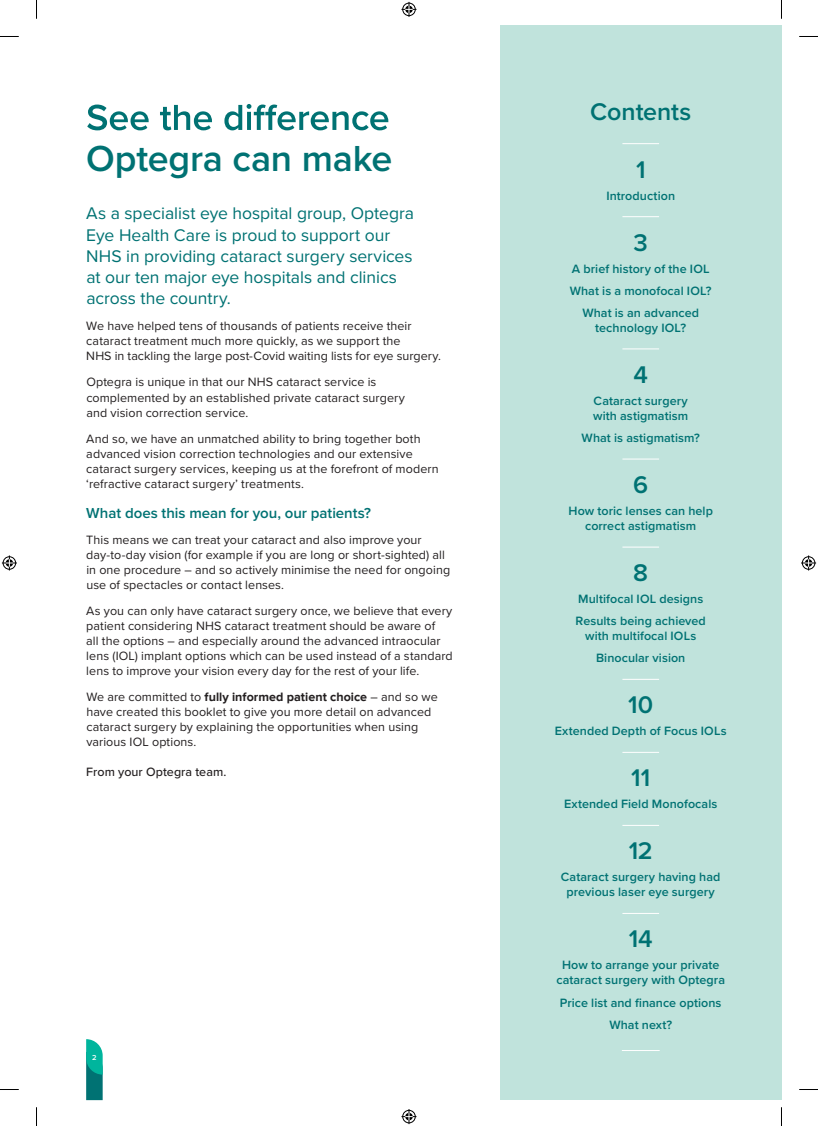
<style>
.page{position:relative;width:818px;height:1126px;background:#fff}
.page>*{position:absolute;margin:0;border:0;box-sizing:border-box;transform-origin:0 0}
.t1{font:600 37.5px "Proxima Nova";letter-spacing:-.01em;color:#007273}
.t2{font:600 25px "Proxima Nova";letter-spacing:-.005em;color:#007273}
.t3{font:17.5px/21.2px "Proxima Nova";color:#007273}
.t4{font:600 15px "Proxima Nova";color:#007273}
.t5{font:12.5px/15px "Proxima Nova";letter-spacing:.005em;color:#231f20}
.t6{font:600 12.5px/22.1px "Proxima Nova";letter-spacing:.005em;color:#007273;text-align:center}
.t7{font:500 12.5px "Proxima Nova";letter-spacing:.005em;color:#231f20}
.t8{font:600 7.5px "Proxima Nova";color:#fff}
.s1{font-weight:700}
</style>
<div class="page">
<div style="left:499px;top:26px;width:282px;height:1073px;background:#c0e3dc"></div>
<svg style="left:86px;top:1039px;width:17px;height:60px"></svg>
<svg style="left:87px;top:104px;width:301px;height:26px"></svg>
<hr style="left:622px;top:143px;width:36px;height:1px;background:#fff">
<hr style="left:622px;top:216px;width:36px;height:1px;background:#fff">
<hr style="left:622px;top:348px;width:36px;height:1px;background:#fff">
<hr style="left:622px;top:459px;width:36px;height:1px;background:#fff">
<hr style="left:622px;top:547px;width:36px;height:1px;background:#fff">
<hr style="left:622px;top:679px;width:36px;height:1px;background:#fff">
<hr style="left:622px;top:752px;width:36px;height:1px;background:#fff">
<hr style="left:622px;top:825px;width:36px;height:1px;background:#fff">
<hr style="left:622px;top:913px;width:36px;height:1px;background:#fff">
<hr style="left:621px;top:1050px;width:38px;height:1px;background:#fff">
<svg style="left:0;top:36px;width:19px;height:1px"></svg>
<svg style="left:799px;top:36px;width:18px;height:1px"></svg>
<svg style="left:0;top:1089px;width:19px;height:1px"></svg>
<svg style="left:799px;top:1089px;width:18px;height:1px"></svg>
<svg style="left:36px;top:0;width:1px;height:19px"></svg>
<svg style="left:36px;top:1107px;width:1px;height:18px"></svg>
<svg style="left:401px;top:2px;width:15px;height:15px"></svg>
<svg style="left:401px;top:1109px;width:15px;height:14px"></svg>
<svg style="left:2px;top:555px;width:15px;height:15px"></svg>
<svg style="left:801px;top:555px;width:14px;height:15px"></svg>
<h1 class="t1" style="left:86px;top:131px;width:307px">Optegra can make</h1>
<h3 class="t3" style="left:86px;top:202px;width:329px">As a specialist eye hospital group, Optegra Eye Health Care is proud to support our NHS in providing cataract surgery services at our ten major eye hospitals and clinics across the country.</h3>
<p class="t5" style="left:86px;top:318px;width:356px">We have helped tens of thousands of patients receive their cataract treatment much more quickly, as we support the<br>NHS in tackling the large post-Covid waiting lists for eye surgery.</p>
<p class="t5" style="left:86px;top:374px;width:320px">Optegra is unique in that our NHS cataract service is complemented by an established private cataract surgery and vision correction service.</p>
<p class="t5" style="left:86px;top:430px;width:353px">And so, we have an unmatched ability to bring together both advanced vision correction technologies and our extensive cataract surgery services, keeping us at the forefront of modern ‘refractive cataract surgery’ treatments.</p>
<p class="t4" style="left:86px;top:501px;width:286px">What does this mean for you, our patients?</p>
<p class="t5" style="left:86px;top:531px;width:365px">This means we can treat your cataract and also improve your day-to-day vision (for example if you are long or short-sighted) all in one procedure – and so actively minimise the need for ongoing use of spectacles or contact lenses.</p>
<p class="t5" style="left:86px;top:603px;width:368px">As you can only have cataract surgery once, we believe that every patient considering NHS cataract treatment should be aware of<br>all the options – and especially around the advanced intraocular lens (IOL) implant options which can be used instead of a standard lens to improve your vision every day for the rest of your life.</p>
<p class="t5" style="left:86px;top:689px;width:352px">We are committed to <span class="s1">fully informed patient choice</span> – and so we have created this booklet to give you more detail on advanced cataract surgery by explaining the opportunities when using various IOL options.</p>
<p class="t7" style="left:86px;top:763px;width:141px">From your Optegra team.</p>
<p class="t8" style="left:92px;top:1051px;width:6px">2</p>
<h2 class="t2" style="left:590px;top:93px;width:103px">Contents</h2>
<h2 class="t2" style="left:635px;top:151px;width:11px">1</h2>
<p class="t6" style="left:606px;top:184px;width:70px">Introduction</p>
<h2 class="t2" style="left:633px;top:223px;width:16px">3</h2>
<p class="t6" style="left:569px;top:257px;width:143px">A brief history of the IOL<br>What is a monofocal IOL?<br>What is an advanced</p>
<p class="t6" style="left:595px;top:316px;width:92px">technology IOL?</p>
<h2 class="t2" style="left:633px;top:356px;width:16px">4</h2>
<p class="t6" style="left:592px;top:393px;width:97px;line-height:15px;text-align:left">Cataract surgery with astigmatism</p>
<p class="t6" style="left:581px;top:426px;width:120px">What is astigmatism?</p>
<h2 class="t2" style="left:632px;top:466px;width:17px">6</h2>
<p class="t6" style="left:568px;top:503px;width:146px;line-height:15px">How toric lenses can help correct astigmatism</p>
<h2 class="t2" style="left:633px;top:554px;width:16px">8</h2>
<p class="t6" style="left:575px;top:587px;width:132px;text-align:left">Multifocal IOL designs<br>Results being achieved</p>
<p class="t6" style="left:584px;top:624px;width:112px">with multifocal IOLs<br>Binocular vision</p>
<h2 class="t2" style="left:627px;top:686px;width:27px">10</h2>
<p class="t6" style="left:554px;top:719px;width:173px">Extended Depth of Focus IOLs</p>
<h2 class="t2" style="left:631px;top:759px;width:20px">11</h2>
<p class="t6" style="left:563px;top:792px;width:155px">Extended Field Monofocals</p>
<h2 class="t2" style="left:628px;top:832px;width:26px">12</h2>
<p class="t6" style="left:560px;top:869px;width:161px;line-height:15px">Cataract surgery having had previous laser eye surgery</p>
<h2 class="t2" style="left:628px;top:920px;width:25px">14</h2>
<p class="t6" style="left:556px;top:957px;width:170px;line-height:15px">How to arrange your private cataract surgery with Optegra</p>
<p class="t6" style="left:559px;top:990px;width:163px">Price list and finance options<br>What next?</p>
</div>
